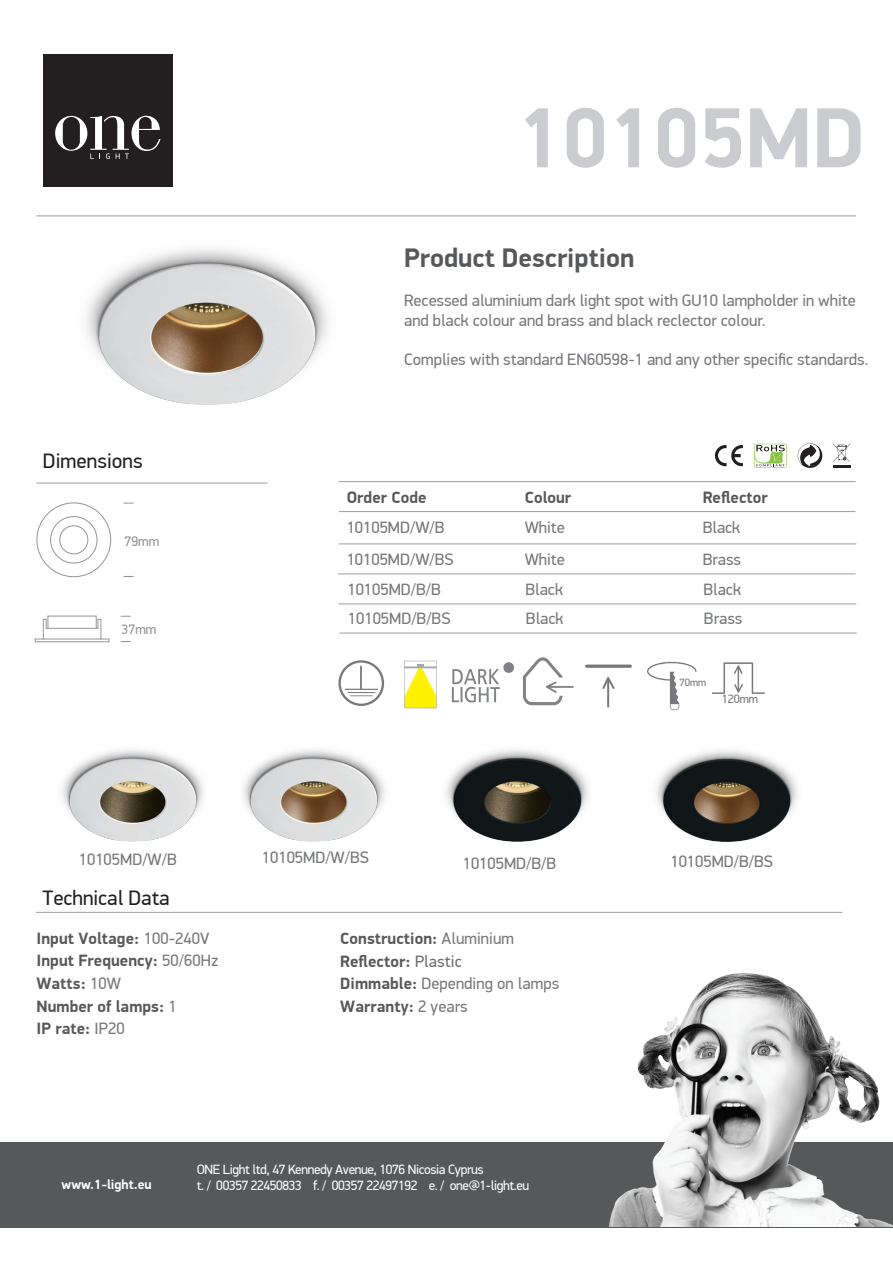
<style>
.page{position:relative;width:893px;height:1263px;background:#fff}
.page>*{position:absolute;margin:0;border:0;box-sizing:border-box;transform-origin:0 0}
.t1{font:700 85.5px "PF Din Display Pro";color:rgb(178 179 183/.67)}
.t2{font:700 27px "PF Din Display Pro";color:#57585a}
.t3{font:21px "PF Din Display Pro";color:#231f20}
.t4{font:16.5px/19.8px "PF Din Display Pro";color:#76787b}
.t5{font:700 16.5px/22.5px "PF Din Display Pro";letter-spacing:.005em;color:#57585a}
.t6{font:13.8px "PF Din Display Pro";color:#939598}
.t7{font:13.5px "PF Din Display Pro";letter-spacing:-.025em;color:#fff}
.t8{font:700 13.5px "PF Din Display Pro";color:#fff}
.t9{font:12px "PF Din Display Pro";color:#76787b}
.t10{font:10.65px "PF Din Display Pro";color:#76787b}
.s1{font-weight:400;color:#76787b}
.s2{font-weight:400;color:#6c6d70}
</style>
<div class="page">
<div style="left:0;top:1142px;width:893px;height:85px;background:#57585a"></div>
<hr style="left:339px;top:481px;width:516px;height:1px;background:#9d9fa2">
<hr style="left:339px;top:511px;width:516px;height:1px;background:#9d9fa2">
<hr style="left:339px;top:544px;width:517px;height:1px;background:#9d9fa2">
<hr style="left:36px;top:912px;width:806px;height:1px;background:#9d9fa2">
<hr style="left:37px;top:483px;width:230px;height:1px;background:#9d9fa2">
<div style="left:43px;top:54px;width:129px;height:133px;background:#231f20"></div>
<svg style="left:55px;top:115px;width:105px;height:44px"></svg>
<svg style="left:798px;top:443px;width:24px;height:25px"></svg>
<svg style="left:833px;top:443px;width:18px;height:19px"></svg>
<hr style="left:833px;top:465px;width:17px;height:3px;background:#231f20">
<svg style="left:715px;top:445px;width:28px;height:21px"></svg>
<svg style="left:753px;top:443px;width:34px;height:25px"></svg>
<svg style="left:754px;top:444px;width:33px;height:23px"></svg>
<img style="left:609px;top:973px;width:284px;height:254px">
<img style="left:36px;top:215px;width:342px;height:190px">
<hr style="left:37px;top:216px;width:819px;height:1px;background:#9d9fa2">
<hr style="left:338px;top:574px;width:518px;height:1px;background:#9d9fa2">
<img style="left:62px;top:750px;width:142px;height:92px">
<img style="left:243px;top:750px;width:142px;height:92px">
<img style="left:446px;top:750px;width:143px;height:92px">
<hr style="left:339px;top:604px;width:517px;height:1px;background:#9d9fa2">
<img style="left:656px;top:750px;width:142px;height:92px">
<hr style="left:339px;top:633px;width:518px;height:1px;background:#9d9fa2">
<div style="left:48px;top:616px;width:49px;height:12px;border:1px solid #939598"></div>
<svg style="left:35px;top:619px;width:75px;height:23px"></svg>
<div style="left:37px;top:503px;width:74px;height:74px;border:1px solid #939598;border-radius:50%"></div>
<div style="left:50px;top:516px;width:47px;height:47px;border:1px solid #939598;border-radius:50%"></div>
<div style="left:59px;top:525px;width:29px;height:29px;border:1px solid #939598;border-radius:50%"></div>
<hr style="left:607px;top:678px;width:2px;height:29px;background:#76787b">
<svg style="left:602px;top:677px;width:13px;height:12px"></svg>
<svg style="left:585px;top:664px;width:47px;height:4px"></svg>
<svg style="left:712px;top:662px;width:53px;height:32px"></svg>
<hr style="left:547px;top:686px;width:26px;height:2px;background:#808285">
<svg style="left:523px;top:657px;width:39px;height:48px"></svg>
<div style="left:503px;top:662px;width:11px;height:11px;background:#808285;border-radius:50%"></div>
<svg style="left:452px;top:669px;width:48px;height:33px"></svg>
<svg style="left:338px;top:660px;width:46px;height:46px"></svg>
<svg style="left:404px;top:661px;width:33px;height:47px"></svg>
<svg style="left:647px;top:662px;width:49px;height:48px"></svg>
<h1 class="t1" style="left:517px;top:86px;width:350px">10105MD</h1>
<p class="t3" style="left:43px;top:448px;width:101px">Dimensions</p>
<p class="t6" style="left:124px;top:533px;width:36px">79mm</p>
<p class="t6" style="left:122px;top:621px;width:36px">37mm</p>
<h2 class="t2" style="left:404px;top:241px;width:232px">Product Description</h2>
<p class="t4" style="left:404px;top:290px;width:453px">Recessed aluminium dark light spot with GU10 lampholder in white and black colour and brass and black reclector colour.</p>
<p class="t4" style="left:404px;top:350px;width:466px">Complies with standard EN60598-1 and any other specific standards.</p>
<p class="t5" style="left:347px;top:486px;width:81px">Order Code</p>
<p class="t5" style="left:525px;top:486px;width:48px">Colour</p>
<p class="t5" style="left:703px;top:486px;width:67px">Reflector</p>
<p class="t4" style="left:347px;top:518px;width:99px">10105MD/W/B</p>
<p class="t4" style="left:525px;top:518px;width:42px">White</p>
<p class="t4" style="left:703px;top:518px;width:39px">Black</p>
<p class="t4" style="left:347px;top:549px;width:109px">10105MD/W/BS</p>
<p class="t4" style="left:525px;top:549px;width:42px">White</p>
<p class="t4" style="left:703px;top:549px;width:40px">Brass</p>
<p class="t4" style="left:347px;top:579px;width:95px">10105MD/B/B</p>
<p class="t4" style="left:525px;top:579px;width:39px">Black</p>
<p class="t4" style="left:703px;top:579px;width:39px">Black</p>
<p class="t4" style="left:348px;top:609px;width:104px">10105MD/B/BS</p>
<p class="t4" style="left:526px;top:609px;width:39px">Black</p>
<p class="t4" style="left:704px;top:609px;width:40px">Brass</p>
<p class="t10" style="left:680px;top:676px;width:28px">70mm</p>
<p class="t9" style="left:722px;top:692px;width:38px">120mm</p>
<p class="t4" style="left:79px;top:850px;width:99px">10105MD/W/B</p>
<p class="t4" style="left:262px;top:847px;width:109px">10105MD/W/BS</p>
<p class="t3" style="left:43px;top:885px;width:129px">Technical Data</p>
<p class="t4" style="left:463px;top:854px;width:95px">10105MD/B/B</p>
<p class="t4" style="left:670px;top:852px;width:104px">10105MD/B/BS</p>
<p class="t5" style="left:37px;top:927px;width:184px">Input Voltage: <span class="s1">100-240V<br></span>Input Frequency: <span class="s1">50/60Hz<br></span>Watts: <span class="s1">10W<br></span>Number of lamps: <span class="s1">1<br></span>IP rate: <span class="s1">IP20</span></p>
<p class="t5" style="left:340px;top:927px;width:220px">Construction: <span class="s1">Aluminium<br></span>Reflector: <span class="s2">Plastic<br></span>Dimmable: <span class="s1">Depending on lamps<br></span>Warranty: <span class="s1">2 years</span></p>
<p class="t7" style="left:197px;top:1161px;width:288px">ONE Light ltd, 47 Kennedy Avenue, 1076 Nicosia Cyprus</p>
<p class="t8" style="left:62px;top:1176px;width:92px">www.1-light.eu</p>
<p class="t7" style="left:197px;top:1177px;width:334px">t. / 00357 22450833 f. / 00357 22497192 e. / one@1-light.eu</p>
</div>
